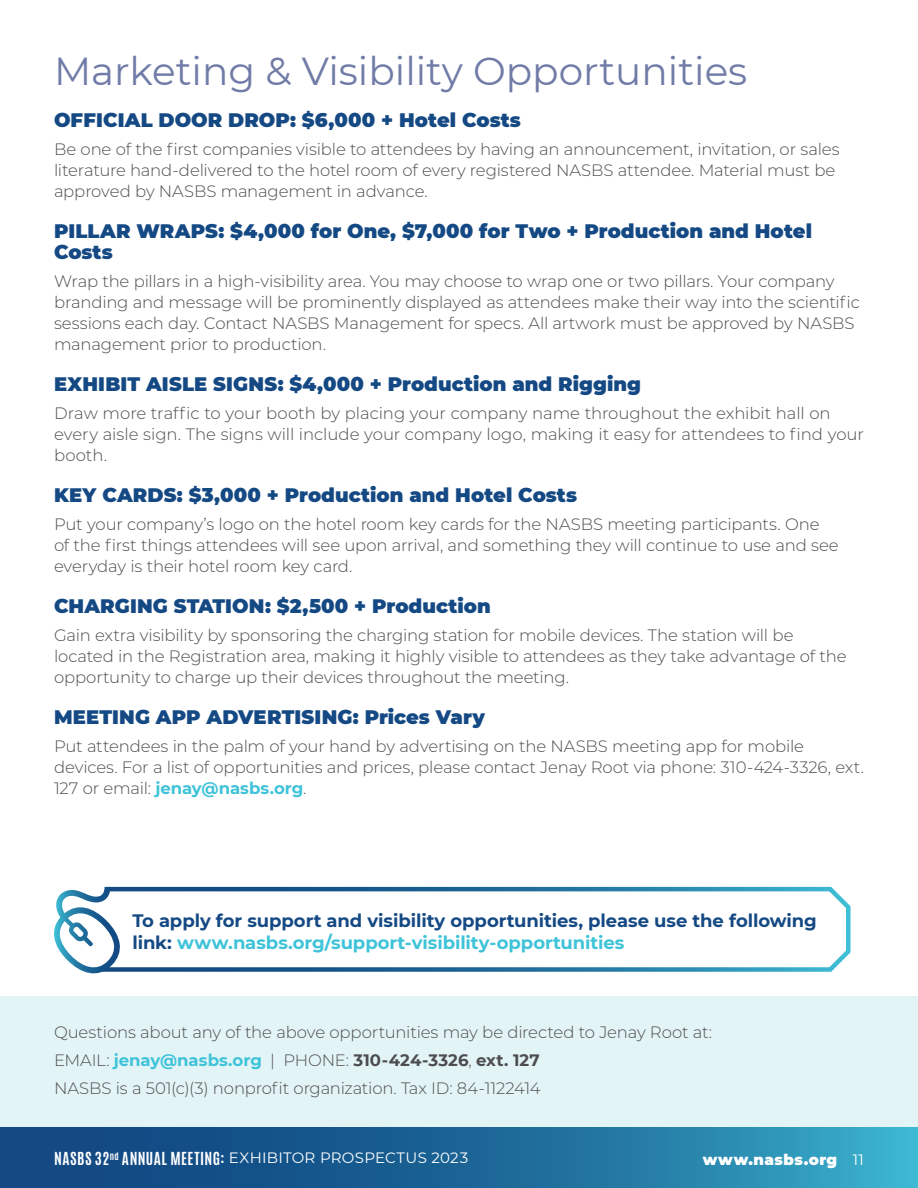
<style>
.page{position:relative;width:918px;height:1188px;background:#fff}
.page>*{position:absolute;margin:0;border:0;box-sizing:border-box;transform-origin:0 0}
.t1{font:39px "Montserrat";color:#707ba7}
.t2{font:900 19.5px/21px "Montserrat";letter-spacing:.005em;color:#144984}
.t3{font:700 18px/21.6px "Montserrat";letter-spacing:-.005em;color:#144984}
.t4{font:300 16.5px/21px "Montserrat";letter-spacing:-.01em;color:#4d4d4f}
.t5{font:15px "Montserrat";letter-spacing:.015em;color:#fff}
.t6{font:900 15px "Montserrat";letter-spacing:.03em;color:#fff}
.s1{font-weight:700;color:#3ec3d9}
.s2{color:#3ec3d9}
.s3{font-weight:700}
.s4{font-family:"Antonio";font-weight:700}
.s5{font-weight:400}
</style>
<div class="page">
<div style="left:0;top:996px;width:918px;height:131px;background:#e3f4f7"></div>
<svg style="left:105px;top:886px;width:746px;height:86px"></svg>
<svg style="left:54px;top:887px;width:67px;height:87px"></svg>
<svg style="left:0;top:1127px;width:918px;height:61px;background:#1f6d9c"></svg>
<h1 class="t1" style="left:54px;top:44px;width:695px">Marketing &amp; Visibility Opportunities</h1>
<p class="t2" style="left:54px;top:108px;width:468px">OFFICIAL DOOR DROP: $6,000 + Hotel Costs</p>
<p class="t4" style="left:54px;top:138px;width:787px">Be one of the first companies visible to attendees by having an announcement, invitation, or sales literature hand-delivered to the hotel room of every registered NASBS attendee. Material must be approved by NASBS management in advance.</p>
<p class="t2" style="left:54px;top:219px;width:760px">PILLAR WRAPS: $4,000 for One, $7,000 for Two + Production and Hotel<br>Costs</p>
<p class="t4" style="left:54px;top:270px;width:807px">Wrap the pillars in a high-visibility area. You may choose to wrap one or two pillars. Your company branding and message will be prominently displayed as attendees make their way into the scientific sessions each day. Contact NASBS Management for specs. All artwork must be approved by NASBS management prior to production.</p>
<p class="t2" style="left:54px;top:372px;width:589px">EXHIBIT AISLE SIGNS: $4,000 + Production and Rigging</p>
<p class="t4" style="left:54px;top:402px;width:811px">Draw more traffic to your booth by placing your company name throughout the exhibit hall on every aisle sign. The signs will include your company logo, making it easy for attendees to find your booth.</p>
<p class="t2" style="left:54px;top:483px;width:525px">KEY CARDS: $3,000 + Production and Hotel Costs</p>
<p class="t4" style="left:54px;top:513px;width:786px">Put your company’s logo on the hotel room key cards for the NASBS meeting participants. One of the first things attendees will see upon arrival, and something they will continue to use and see everyday is their hotel room key card.</p>
<p class="t2" style="left:54px;top:594px;width:438px">CHARGING STATION: $2,500 + Production</p>
<p class="t4" style="left:54px;top:624px;width:794px">Gain extra visibility by sponsoring the charging station for mobile devices. The station will be located in the Registration area, making it highly visible to attendees as they take advantage of the opportunity to charge up their devices throughout the meeting.</p>
<p class="t2" style="left:54px;top:705px;width:432px">MEETING APP ADVERTISING: Prices Vary</p>
<p class="t4" style="left:54px;top:735px;width:811px">Put attendees in the palm of your hand by advertising on the NASBS meeting app for mobile devices. For a list of opportunities and prices, please contact Jenay Root via phone: 310-424-3326, ext.<br>127 or email: <span class="s1">jenay@nasbs.org</span>.</p>
<p class="t3" style="left:132px;top:909px;width:686px">To apply for support and visibility opportunities, please use the following link: <span class="s2">www.nasbs.org/support-visibility-opportunities</span></p>
<p class="t4" style="left:54px;top:1018px;width:660px;line-height:27.8px">Questions about any of the above opportunities may be directed to Jenay Root at:<br>EMAIL: <span class="s1">jenay@nasbs.org</span> | PHONE: <span class="s3">310-424-3326</span>, <span class="s3">ext. 127<br></span>NASBS is a 501(c)(3) nonprofit organization. Tax ID: 84-1122414</p>
<p class="t5" style="left:54px;top:1148px;width:416px"><span class="s4">NASBS 32</span><sup>nd</sup> <span class="s4">ANNUAL MEETING:</span> EXHIBITOR PROSPECTUS 2023</p>
<p class="t6" style="left:703px;top:1148px;width:163px">www.nasbs.org <span class="s5">11</span></p>
</div>
